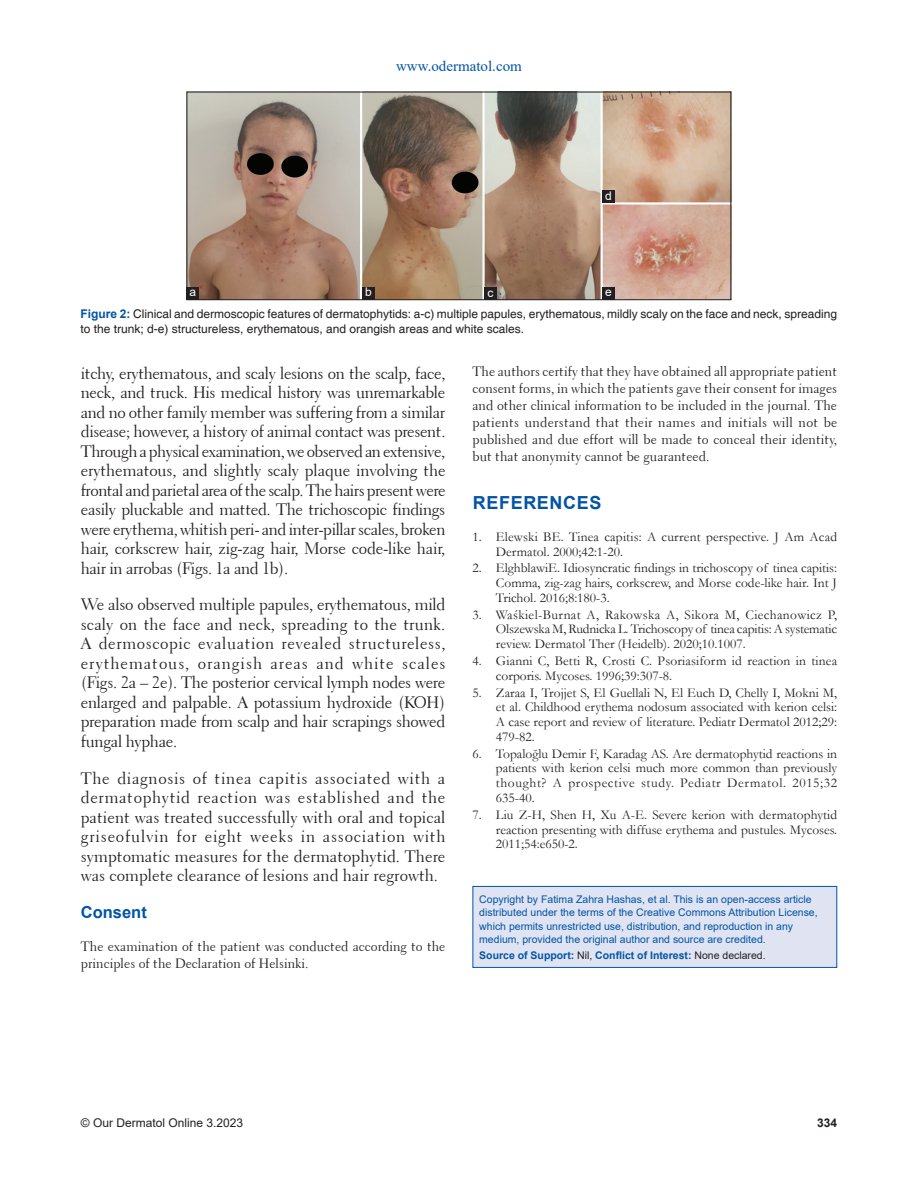
<style>
.page{position:relative;width:918px;height:1188px;background:#fff}
.page>*{position:absolute;margin:0;border:0;box-sizing:border-box;transform-origin:0 0}
.t1{font:700 18px "Helvetica";letter-spacing:.035em;color:#0154a6}
.TX{font:16.5px/19.5px "Transitional 521 BT Roman A";letter-spacing:-.015em;color:#231f20;text-align:justify}
.t2{font:700 16.5px "Helvetica";color:#0154a6}
.t3{font:15px "Times New Roman";color:#0154a6}
.REF{font:13.5px/14.7px "Garamond";color:#231f20;text-align:justify}
.Consent_TX{font:13.5px/17px "Transitional 521 BT Roman A";color:#231f20}
.FGC{font:12px/15px "Helvetica";color:#231f20}
.t4{font:12px "Arial";color:#231f20}
.LABEL{font:12px "Arial";color:#fff}
.t5{font:700 12px "Arial";color:#231f20}
.CR{font:10.5px/13.5px "Arial";color:#0154a6}
.SRC{font:700 10.5px "Arial";color:#0154a6}
.s1{font-weight:700;color:#0154a6}
.s2{font-weight:400;color:#231f20}
</style>
<div class="page">
<div style="left:473px;top:886px;width:364px;height:81px;background:#e0e4f2"></div>
<div style="left:472px;top:886px;width:365px;height:82px;border:1px solid #0154a6"></div>
<img style="left:189px;top:94px;width:540px;height:204px">
<div style="left:187px;top:92px;width:544px;height:208px;border:1px solid #231f20"></div>
<div style="left:187px;top:287px;width:12px;height:13px;background:#231f20"></div>
<div style="left:362px;top:287px;width:13px;height:13px;background:#231f20"></div>
<div style="left:484px;top:287px;width:13px;height:13px;background:#231f20"></div>
<div style="left:602px;top:287px;width:13px;height:13px;background:#231f20"></div>
<div style="left:602px;top:190px;width:13px;height:13px;background:#231f20"></div>
<p class="t3" style="left:396px;top:55px;width:127px">www.odermatol.com</p>
<p class="LABEL" style="left:605px;top:187px;width:8px">d</p>
<p class="LABEL" style="left:190px;top:284px;width:8px">a</p>
<p class="LABEL" style="left:365px;top:284px;width:8px">b</p>
<p class="LABEL" style="left:487px;top:284px;width:7px">c</p>
<p class="LABEL" style="left:605px;top:284px;width:8px">e</p>
<p class="FGC" style="left:81px;top:306px;width:758px"><span class="s1">Figure 2:</span> Clinical and dermoscopic features of dermatophytids: a-c) multiple papules, erythematous, mildly scaly on the face and neck, spreading to the trunk; d-e) structureless, erythematous, and orangish areas and white scales.</p>
<p class="TX" style="left:81px;top:363px;width:366px">itchy, erythematous, and scaly lesions on the scalp, face, neck, and truck. His medical history was unremarkable and no other family member was suffering from a similar disease; however, a history of animal contact was present.<br>Through a physical examination, we observed an extensive, erythematous, and slightly scaly plaque involving the frontal andparietal area of the scalp. The hairs present were easily pluckable and matted. The trichoscopic findings were erythema, whitish peri- and inter-pillar scales, broken hair, corkscrew hair, zig-zag hair, Morse code-like hair, hair in arrobas (Figs. 1a and 1b).</p>
<p class="TX" style="left:81px;top:595px;width:366px">We also observed multiple papules, erythematous, mild scaly on the face and neck, spreading to the trunk.<br>A dermoscopic evaluation revealed structureless, erythematous, orangish areas and white scales (Figs. 2a – 2e). The posterior cervical lymph nodes were enlarged and palpable. A potassium hydroxide (KOH) preparation made from scalp and hair scrapings showed fungal hyphae.</p>
<p class="TX" style="left:81px;top:768px;width:366px">The diagnosis of tinea capitis associated with a dermatophytid reaction was established and the patient was treated successfully with oral and topical griseofulvin for eight weeks in association with symptomatic measures for the dermatophytid. There was complete clearance of lesions and hair regrowth.</p>
<h2 class="t2" style="left:81px;top:900px;width:68px">Consent</h2>
<p class="Consent_TX" style="left:81px;top:939px;width:366px;line-height:16.5px">The examination of the patient was conducted according to the principles of the Declaration of Helsinki.</p>
<p class="Consent_TX" style="left:472px;top:363px;width:366px;text-align:justify">The authors certify that they have obtained all appropriate patient consent forms, in which the patients gave their consent for images and other clinical information to be included in the journal. The patients understand that their names and initials will not be published and due effort will be made to conceal their identity, but that anonymity cannot be guaranteed.</p>
<h1 class="t1" style="left:473px;top:490px;width:130px">REFERENCES</h1>
<p class="REF" style="left:496px;top:529px;width:343px;text-indent:-23px">1. Elewski BE. Tinea capitis: A current perspective. J Am Acad<br>Dermatol. 2000;42:1-20.</p>
<p class="REF" style="left:496px;top:560px;width:343px;text-indent:-23px">2. ElghblawiE. Idiosyncratic findings in trichoscopy of tinea capitis:<br>Comma, zig-zag hairs, corkscrew, and Morse code-like hair. Int J Trichol. 2016;8:180-3.</p>
<p class="REF" style="left:496px;top:607px;width:343px;text-indent:-23px">3. Waśkiel-Burnat A, Rakowska A, Sikora M, Ciechanowicz P, Olszewska M, Rudnicka L. Trichoscopy of tinea capitis: A systematic review. Dermatol Ther (Heidelb). 2020;10.1007.</p>
<p class="REF" style="left:496px;top:653px;width:343px;text-indent:-23px">4. Gianni C, Betti R, Crosti C. Psoriasiform id reaction in tinea corporis. Mycoses. 1996;39:307-8.</p>
<p class="REF" style="left:496px;top:685px;width:343px;text-indent:-23px">5. Zaraa I, Trojjet S, El Guellali N, El Euch D, Chelly I, Mokni M, et al. Childhood erythema nodosum associated with kerion celsi:<br>A case report and review of literature. Pediatr Dermatol 2012;29:<br>479-82.</p>
<p class="REF" style="left:496px;top:746px;width:343px;text-indent:-23px">6. Topaloğlu Demir F, Karadag AS. Are dermatophytid reactions in patients with kerion celsi much more common than previously thought? A prospective study. Pediatr Dermatol. 2015;32<br>635-40.</p>
<p class="REF" style="left:496px;top:807px;width:343px;text-indent:-23px">7. Liu Z-H, Shen H, Xu A-E. Severe kerion with dermatophytid reaction presenting with diffuse erythema and pustules. Mycoses.<br>2011;54:e650-2.</p>
<p class="CR" style="left:479px;top:892px;width:340px">Copyright by Fatima Zahra Hashas, et al. This is an open-access article distributed under the terms of the Creative Commons Attribution License, which permits unrestricted use, distribution, and reproduction in any medium, provided the original author and source are credited.</p>
<p class="SRC" style="left:479px;top:948px;width:288px">Source of Support: <span class="s2">Nil,</span> Conflict of Interest: <span class="s2">None declared.</span></p>
<p class="t4" style="left:81px;top:1115px;width:164px">© Our Dermatol Online 3.2023</p>
<p class="t5" style="left:817px;top:1114px;width:22px">334</p>
</div>
